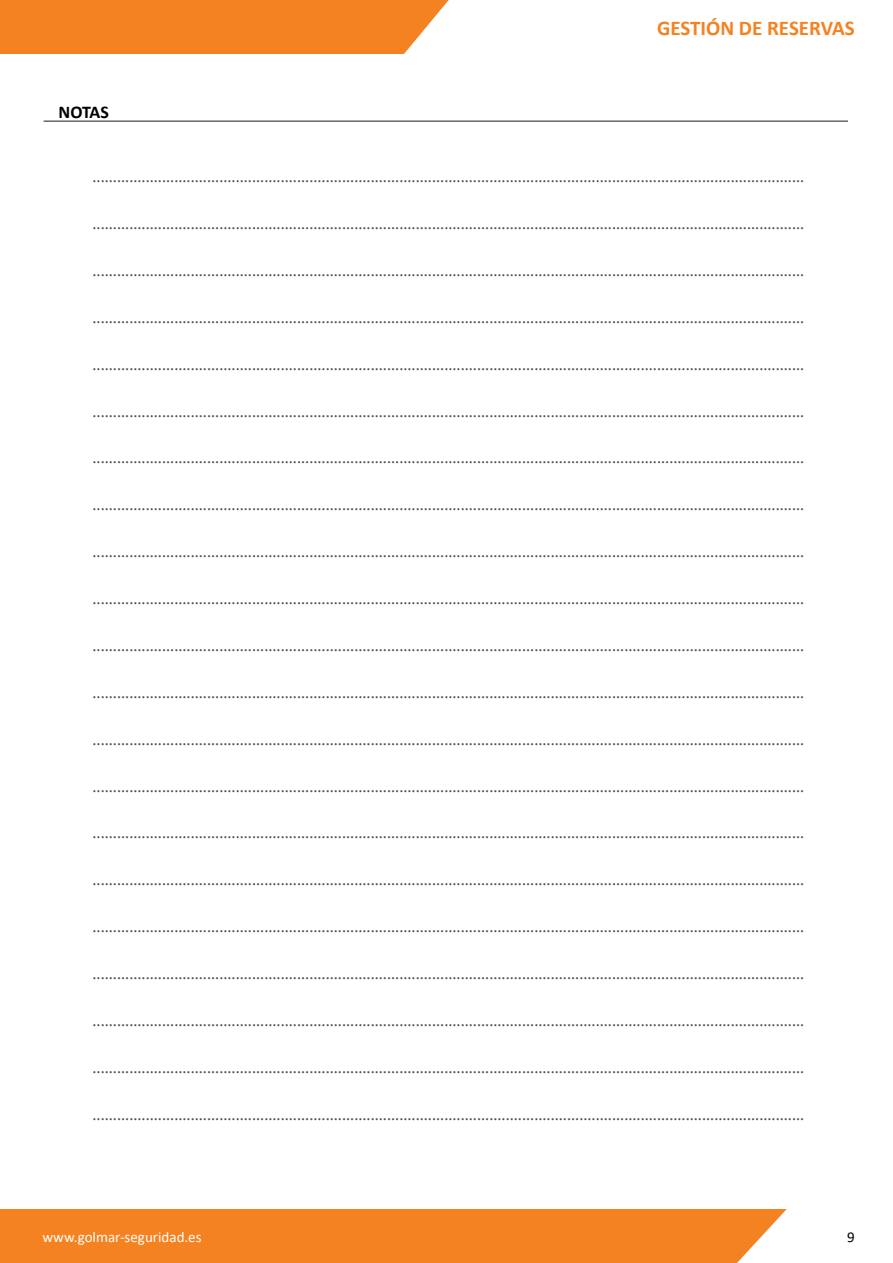
<style>
.page{position:relative;width:893px;height:1263px;background:#fff}
.page>*{position:absolute;margin:0;border:0;box-sizing:border-box;transform-origin:0 0}
.t1{font:700 21px "Calibri";color:#f58220}
.t2{font:18px "Minion Pro";color:#4d4d4f}
.t3{font:700 18px "Calibri";letter-spacing:-.01em;color:#000}
.t4{font:15px "Calibri";color:#fff}
.t5{font:15px "Calibri";color:#000}
</style>
<div class="page">
<div style="left:0;top:0;width:893px;height:54px;background:#f58220"></div>
<div style="left:404px;top:0;width:489px;height:54px;background:#fff"></div>
<div style="left:0;top:1209px;width:787px;height:54px;background:#f58220"></div>
<hr style="left:44px;top:121px;width:804px;height:1px;background:#323232">
<p class="t3" style="left:59px;top:99px;width:52px">NOTAS</p>
<p class="t1" style="left:657px;top:13px;width:199px">GESTIÓN DE RESERVAS</p>
<p class="t2" style="left:93px;top:164px;width:713px">..............................................................................................................................................................................</p>
<p class="t2" style="left:93px;top:211px;width:713px">..............................................................................................................................................................................</p>
<p class="t2" style="left:93px;top:258px;width:713px">..............................................................................................................................................................................</p>
<p class="t2" style="left:93px;top:305px;width:713px">..............................................................................................................................................................................</p>
<p class="t2" style="left:93px;top:352px;width:713px">..............................................................................................................................................................................</p>
<p class="t2" style="left:93px;top:399px;width:713px">..............................................................................................................................................................................</p>
<p class="t2" style="left:93px;top:446px;width:713px">..............................................................................................................................................................................</p>
<p class="t2" style="left:93px;top:492px;width:713px">..............................................................................................................................................................................</p>
<p class="t2" style="left:93px;top:539px;width:713px">..............................................................................................................................................................................</p>
<p class="t2" style="left:93px;top:586px;width:713px">..............................................................................................................................................................................</p>
<p class="t2" style="left:93px;top:633px;width:713px">..............................................................................................................................................................................</p>
<p class="t2" style="left:93px;top:680px;width:713px">..............................................................................................................................................................................</p>
<p class="t2" style="left:93px;top:727px;width:713px">..............................................................................................................................................................................</p>
<p class="t2" style="left:93px;top:774px;width:713px">..............................................................................................................................................................................</p>
<p class="t2" style="left:93px;top:821px;width:713px">..............................................................................................................................................................................</p>
<p class="t2" style="left:93px;top:867px;width:713px">..............................................................................................................................................................................</p>
<p class="t2" style="left:93px;top:914px;width:713px">..............................................................................................................................................................................</p>
<p class="t2" style="left:93px;top:961px;width:713px">..............................................................................................................................................................................</p>
<p class="t2" style="left:93px;top:1008px;width:713px">..............................................................................................................................................................................</p>
<p class="t2" style="left:93px;top:1055px;width:713px">..............................................................................................................................................................................</p>
<p class="t2" style="left:93px;top:1102px;width:713px">..............................................................................................................................................................................</p>
<p class="t4" style="left:43px;top:1226px;width:161px">www.golmar-seguridad.es</p>
<p class="t5" style="left:847px;top:1226px;width:9px">9</p>
</div>
